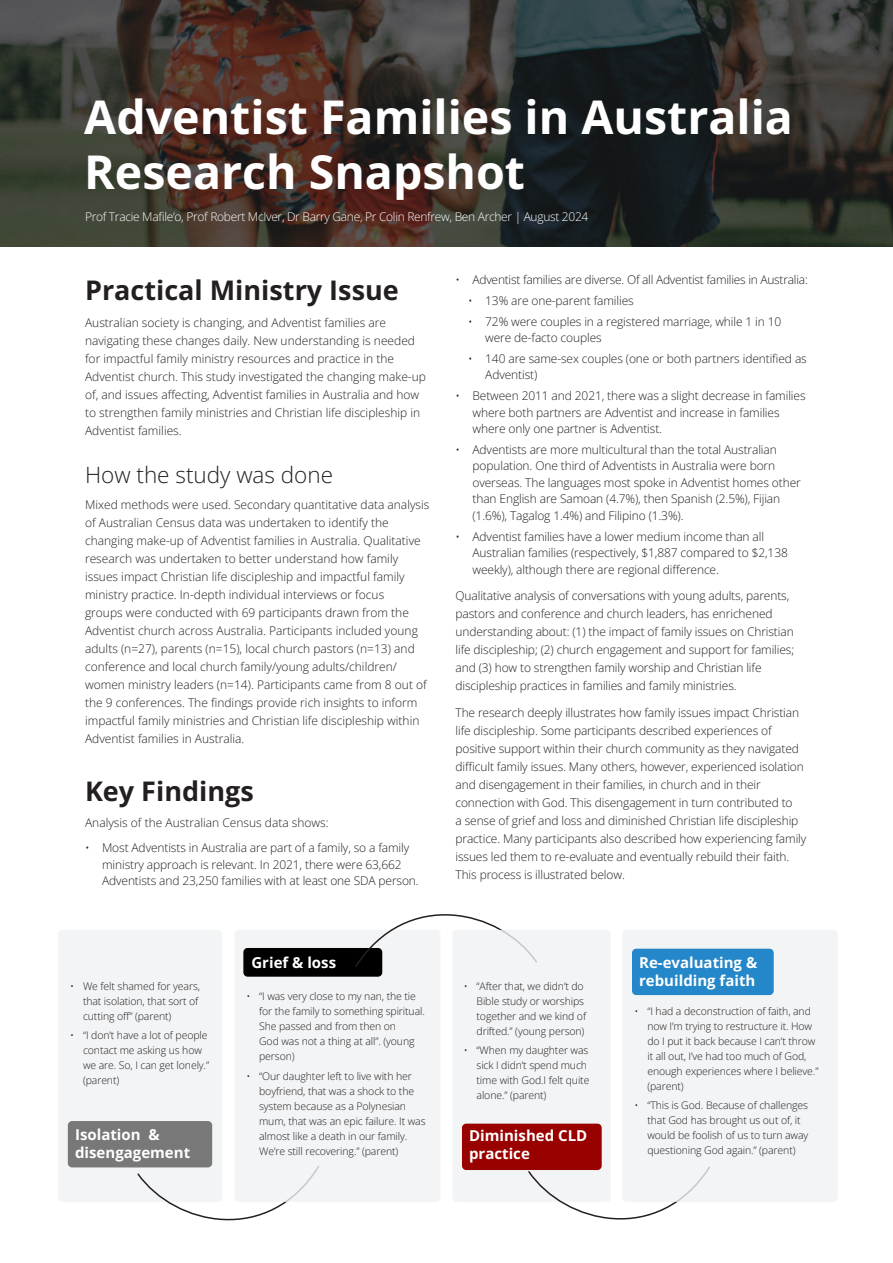
<style>
.page{position:relative;width:893px;height:1263px;background:#fff}
.page>*{position:absolute;margin:0;border:0;box-sizing:border-box;transform-origin:0 0}
.t1{font:700 46.5px/55.5px "Open Sans";color:#fff}
.t2{font:700 27px "Open Sans";color:#231f20}
.t3{font:300 22.5px "Open Sans";color:#231f20}
.t4{font:700 15px/18px "Open Sans";color:#fff}
.t5{font:300 12px/18px "Open Sans";letter-spacing:-.01em;color:#231f20}
.t6{font:300 12px "Open Sans";letter-spacing:-.025em;color:#fff}
.t7{font:300 10.5px/15px "Open Sans";letter-spacing:-.01em;color:#231f20}
</style>
<div class="page">
<img style="left:0;top:0;width:893px;height:247px">
<div style="left:58px;top:930px;width:164px;height:272px;background:#eff2f3;border-radius:4px"></div>
<div style="left:68px;top:1121px;width:144px;height:46px;background:#787878;border-radius:4px"></div>
<svg style="left:136px;top:1165px;width:151px;height:56px"></svg>
<div style="left:234px;top:930px;width:206px;height:272px;background:#eff2f3;border-radius:4px"></div>
<div style="left:243px;top:948px;width:139px;height:29px;background:#000;border-radius:4px"></div>
<svg style="left:355px;top:914px;width:148px;height:55px"></svg>
<div style="left:452px;top:930px;width:159px;height:272px;background:#eff2f3;border-radius:4px"></div>
<svg style="left:528px;top:1171px;width:149px;height:49px"></svg>
<div style="left:622px;top:930px;width:216px;height:272px;background:#eff2f3;border-radius:4px"></div>
<div style="left:462px;top:1123px;width:140px;height:47px;background:#900;border-radius:4px"></div>
<div style="left:632px;top:949px;width:142px;height:46px;background:#2487c9;border-radius:4px"></div>
<p class="t1" style="left:84px;top:88px;width:710px">Adventist Families in Australia<br>Research Snapshot</p>
<p class="t6" style="left:85px;top:208px;width:505px">Prof Tracie Mafile’o, Prof Robert McIver, Dr Barry Gane, Pr Colin Renfrew, Ben Archer | August 2024</p>
<p class="t2" style="left:85px;top:271px;width:315px">Practical Ministry Issue</p>
<p class="t5" style="left:85px;top:313px;width:342px">Australian society is changing, and Adventist families are navigating these changes daily. New understanding is needed for impactful family ministry resources and practice in the Adventist church. This study investigated the changing make-up of, and issues affecting, Adventist families in Australia and how to strengthen family ministries and Christian life discipleship in Adventist families.</p>
<p class="t3" style="left:85px;top:459px;width:250px">How the study was done</p>
<p class="t5" style="left:85px;top:495px;width:346px">Mixed methods were used. Secondary quantitative data analysis of Australian Census data was undertaken to identify the changing make-up of Adventist families in Australia. Qualitative research was undertaken to better understand how family issues impact Christian life discipleship and impactful family ministry practice. In-depth individual interviews or focus<br>groups were conducted with 69 participants drawn from the Adventist church across Australia. Participants included young adults (n=27), parents (n=15), local church pastors (n=13) and conference and local church family/young adults/children/ women ministry leaders (n=14). Participants came from 8 out of the 9 conferences. The findings provide rich insights to inform impactful family ministries and Christian life discipleship within Adventist families in Australia.</p>
<p class="t2" style="left:85px;top:772px;width:170px">Key Findings</p>
<p class="t5" style="left:85px;top:813px;width:245px">Analysis of the Australian Census data shows:</p>
<p class="t5" style="left:102px;top:839px;width:318px;line-height:16.5px;text-indent:-17px">• Most Adventists in Australia are part of a family, so a family ministry approach is relevant. In 2021, there were 63,662<br>Adventists and 23,250 families with at least one SDA person.</p>
<p class="t5" style="left:455px;top:270px;width:354px">• Adventist families are diverse. Of all Adventist families in Australia:</p>
<p class="t5" style="left:468px;top:291px;width:167px">• 13% are one-parent families</p>
<p class="t5" style="left:485px;top:313px;width:298px;line-height:16.5px;text-indent:-17px">• 72% were couples in a registered marriage, while 1 in 10 were de-facto couples</p>
<p class="t5" style="left:485px;top:350px;width:323px;line-height:16.5px;text-indent:-17px">• 140 are same-sex couples (one or both partners identified as<br>Adventist)</p>
<p class="t5" style="left:472px;top:387px;width:335px;line-height:16.5px;text-indent:-17px">• Between 2011 and 2021, there was a slight decrease in families where both partners are Adventist and increase in families where only one partner is Adventist.</p>
<p class="t5" style="left:472px;top:441px;width:330px;line-height:16.5px;text-indent:-17px">• Adventists are more multicultural than the total Australian population. One third of Adventists in Australia were born overseas. The languages most spoke in Adventist homes other than English are Samoan (4.7%), then Spanish (2.5%), Fijian (1.6%), Tagalog 1.4%) and Filipino (1.3%).</p>
<p class="t5" style="left:472px;top:528px;width:317px;line-height:16.5px;text-indent:-17px">• Adventist families have a lower medium income than all<br>Australian families (respectively, $1,887 compared to $2,138 weekly), although there are regional difference.</p>
<p class="t5" style="left:455px;top:586px;width:340px">Qualitative analysis of conversations with young adults, parents, pastors and conference and church leaders, has enrichened understanding about: (1) the impact of family issues on Christian life discipleship; (2) church engagement and support for families; and (3) how to strengthen family worship and Christian life discipleship practices in families and family ministries.</p>
<p class="t5" style="left:455px;top:703px;width:352px">The research deeply illustrates how family issues impact Christian life discipleship. Some participants described experiences of positive support within their church community as they navigated difficult family issues. Many others, however, experienced isolation and disengagement in their families, in church and in their connection with God. This disengagement in turn contributed to<br>a sense of grief and loss and diminished Christian life discipleship practice. Many participants also described how experiencing family issues led them to re-evaluate and eventually rebuild their faith.<br>This process is illustrated below.</p>
<p class="t7" style="left:83px;top:978px;width:119px;text-indent:-13px">• We felt shamed for years, that isolation, that sort of cutting off” (parent)</p>
<p class="t7" style="left:83px;top:1028px;width:128px;text-indent:-13px">• “I don’t have a lot of people contact me asking us how we are. So, I can get lonely.” (parent)</p>
<p class="t4" style="left:75px;top:1125px;width:117px">Isolation &amp; disengagement</p>
<p class="t4" style="left:251px;top:953px;width:86px">Grief &amp; loss</p>
<p class="t7" style="left:259px;top:989px;width:167px;text-indent:-13px">• “I was very close to my nan, the tie for the family to something spiritual.<br>She passed and from then on<br>God was not a thing at all”. (young person)</p>
<p class="t7" style="left:259px;top:1068px;width:168px;text-indent:-13px">• “Our daughter left to live with her boyfriend, that was a shock to the system because as a Polynesian mum, that was an epic failure. It was almost like a death in our family.<br>We’re still recovering.” (parent)</p>
<p class="t7" style="left:477px;top:978px;width:111px;text-indent:-13px">• “After that, we didn’t do<br>Bible study or worships together and we kind of drifted.” (young person)</p>
<p class="t7" style="left:477px;top:1043px;width:114px;text-indent:-13px">• “When my daughter was sick I didn’t spend much time with God.I felt quite alone.” (parent)</p>
<p class="t4" style="left:469px;top:1127px;width:120px">Diminished CLD practice</p>
<p class="t4" style="left:639px;top:953px;width:120px">Re-evaluating &amp; rebuilding faith</p>
<p class="t7" style="left:647px;top:1003px;width:173px;text-indent:-13px">• “I had a deconstruction of faith, and now I’m trying to restructure it. How do I put it back because I can’t throw it all out, I’ve had too much of God, enough experiences where I believe.” (parent)</p>
<p class="t7" style="left:647px;top:1097px;width:162px;text-indent:-13px">• “This is God. Because of challenges that God has brought us out of, it would be foolish of us to turn away questioning God again.” (parent)</p>
</div>
